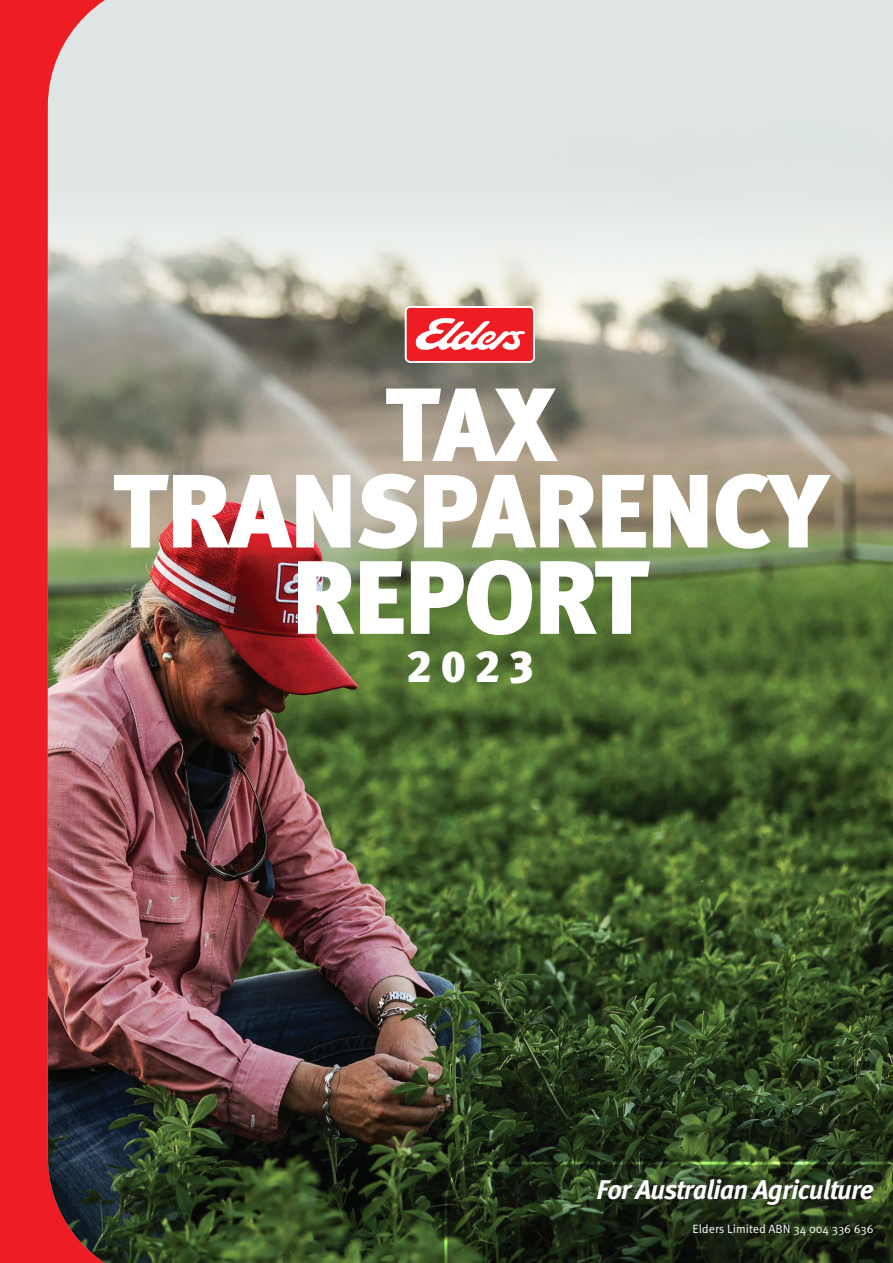
<style>
.page{position:relative;width:893px;height:1263px;background:#fff}
.page>*{position:absolute;margin:0;border:0;box-sizing:border-box;transform-origin:0 0}
.t1{font:900 104.1px/86.4px "Meta Pro";letter-spacing:-.02em;color:#fff;text-align:center}
.t2{font:900 45px "Meta Pro";color:#fff}
.t3{font:italic 700 27px "Meta Pro";letter-spacing:-.035em;color:#fff}
.t4{font:12px "Meta Pro Norm";color:#fff}
</style>
<div class="page">
<div style="left:0;top:0;width:355px;height:1263px;background:#ee1d23"></div>
<div style="left:48px;top:0;width:845px;height:123px;background:#dee5e4"></div>
<img style="left:48px;top:123px;width:845px;height:1140px">
<svg style="left:444px;top:1161px;width:449px;height:102px;background:#223018"></svg>
<div style="left:584px;top:1165px;width:303px;height:84px;background:#231f20;opacity:.5"></div>
<div style="left:406px;top:307px;width:128px;height:55px;background:#ee1d23;border-radius:4px"></div>
<svg style="left:415px;top:318px;width:110px;height:32px"></svg>
<div style="left:405px;top:306px;width:130px;height:57px;border:2px solid #fff;border-radius:4px"></div>
<h1 class="t1" style="left:112px;top:377px;width:717px">TAX<br>TRANSPARENCY<br>REPORT</h1>
<h2 class="t2" style="left:406px;top:630px;width:129px">2023</h2>
<h3 class="t3" style="left:596px;top:1168px;width:279px">For Australian Agriculture</h3>
<p class="t4" style="left:692px;top:1220px;width:183px">Elders Limited ABN 34 004 336 636</p>
</div>
